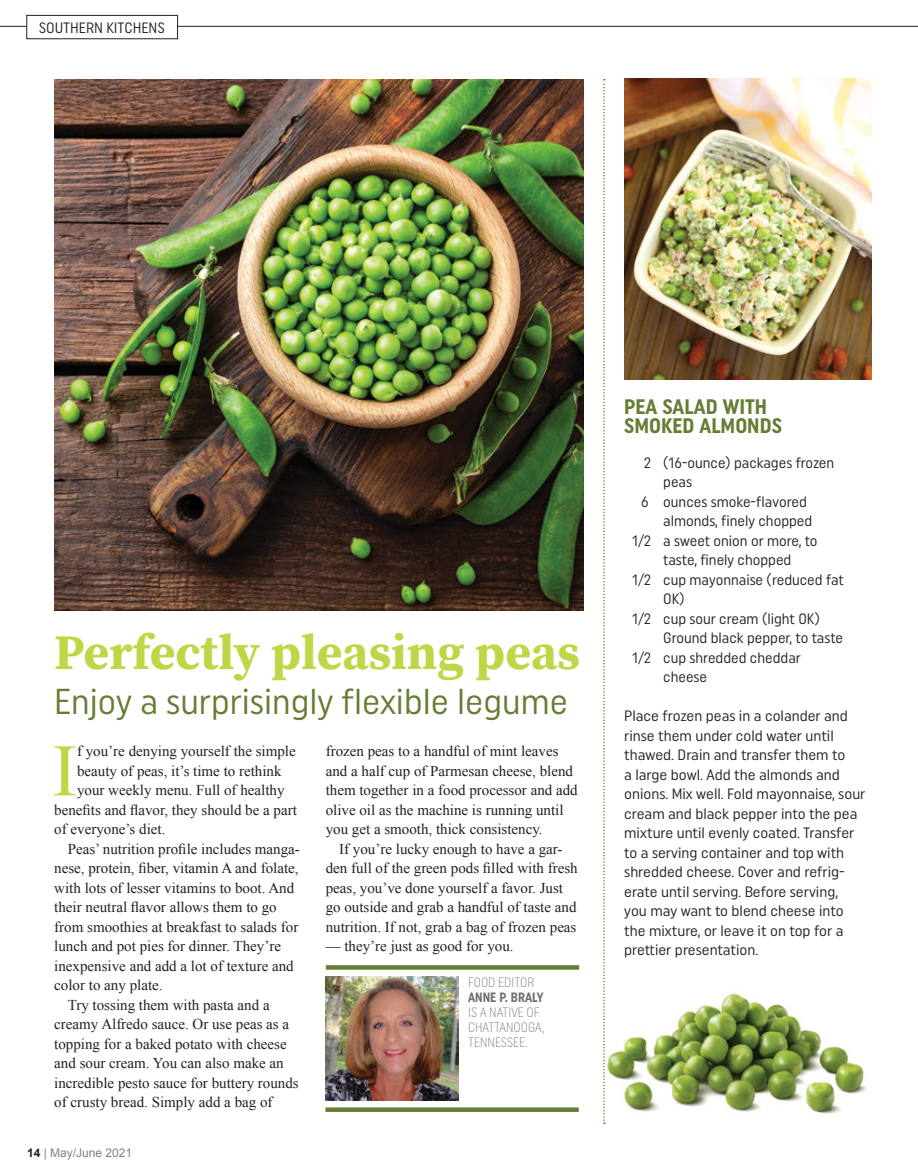
<style>
.page{position:relative;width:918px;height:1175px;background:#fff}
.page>*{position:absolute;margin:0;border:0;box-sizing:border-box;transform-origin:0 0}
.t1{font:73.95px "Times New Roman";color:#bed747}
.t2{font:700 49.5px "Source Serif Pro";color:#bed747}
.t3{font:36px "Uniform Condensed";color:#667d34}
.t4{font:700 21px/19.5px "Uniform Condensed";color:#667d34}
.t5{font:15px/19.5px "Times New Roman";color:#231f20}
.t6{font:15px/19.5px "Uniform Condensed";color:#231f20}
.t7{font:300 13.5px/15px "Uniform Condensed";color:#6d6e71;scale:.94 1}
.t8{font:700 13.5px "Uniform Condensed";color:#6d6e71;scale:.94 1}
.t9{font:12px "Arial";color:#808285}
.s1{font-weight:700;color:#231f20}
</style>
<div class="page">
<div style="left:26px;top:15px;width:152px;height:24px;border:1px solid #231f20"></div>
<svg style="left:0;top:26px;width:27px;height:1px"></svg>
<svg style="left:326px;top:965px;width:253px;height:4px"></svg>
<img style="left:326px;top:976px;width:133px;height:124px">
<svg style="left:325px;top:1107px;width:254px;height:4px"></svg>
<img style="left:607px;top:993px;width:260px;height:121px">
<svg style="left:603px;top:79px;width:2px;height:1045px"></svg>
<img style="left:624px;top:78px;width:248px;height:301px">
<img style="left:54px;top:80px;width:530px;height:530px">
<hr style="left:177px;top:26px;width:741px;height:1px;background:#231f20">
<p class="t6" style="left:39px;top:18px;width:128px">SOUTHERN KITCHENS</p>
<h2 class="t2" style="left:54px;top:618px;width:527px">Perfectly pleasing peas</h2>
<h3 class="t3" style="left:54px;top:679px;width:515px">Enjoy a surprisingly flexible legume</h3>
<h1 class="t1" style="left:52px;top:721px;width:26px">I</h1>
<p class="t5" style="left:77px;top:741px;width:220px">f you’re denying yourself the simple</p>
<p class="t5" style="left:326px;top:741px;width:254px">frozen peas to a handful of mint leaves and a half cup of Parmesan cheese, blend them together in a food processor and add olive oil as the machine is running until you get a smooth, thick consistency.</p>
<p class="t5" style="left:326px;top:838px;width:254px;text-indent:14px">If you’re lucky enough to have a gar&shy;den full of the green pods filled with fresh peas, you’ve done yourself a favor. Just go outside and grab a handful of taste and nutrition. If not, grab a bag of frozen peas</p>
<p class="t5" style="left:326px;top:936px;width:189px">— they’re just as good for you.</p>
<p class="t5" style="left:77px;top:761px;width:206px">beauty of peas, it’s time to rethink</p>
<p class="t5" style="left:77px;top:780px;width:209px">your weekly menu. Full of healthy</p>
<p class="t5" style="left:54px;top:800px;width:244px">benefits and flavor, they should be a part</p>
<p class="t5" style="left:54px;top:819px;width:113px">of everyone’s diet.</p>
<p class="t5" style="left:68px;top:839px;width:234px">Peas’ nutrition profile includes manga-</p>
<p class="t5" style="left:54px;top:858px;width:246px">nese, protein, fiber, vitamin A and folate,</p>
<p class="t5" style="left:54px;top:878px;width:241px">with lots of lesser vitamins to boot. And</p>
<p class="t5" style="left:54px;top:897px;width:224px">their neutral flavor allows them to go</p>
<p class="t5" style="left:54px;top:917px;width:246px">from smoothies at breakfast to salads for</p>
<p class="t5" style="left:54px;top:936px;width:228px">lunch and pot pies for dinner. They’re</p>
<p class="t5" style="left:54px;top:956px;width:241px">inexpensive and add a lot of texture and</p>
<p class="t5" style="left:54px;top:975px;width:110px">color to any plate.</p>
<p class="t5" style="left:68px;top:995px;width:203px">Try tossing them with pasta and a</p>
<p class="t5" style="left:54px;top:1014px;width:236px">creamy Alfredo sauce. Or use peas as a</p>
<p class="t5" style="left:54px;top:1034px;width:234px">topping for a baked potato with cheese</p>
<p class="t5" style="left:54px;top:1053px;width:231px">and sour cream. You can also make an</p>
<p class="t5" style="left:54px;top:1072px;width:246px">incredible pesto sauce for buttery rounds</p>
<p class="t5" style="left:54px;top:1092px;width:220px">of crusty bread. Simply add a bag of</p>
<p class="t7" style="left:468px;top:974px;width:72px">FOOD EDITOR</p>
<p class="t8" style="left:468px;top:989px;width:82px">ANNE P. BRALY</p>
<p class="t7" style="left:468px;top:1004px;width:83px">IS A NATIVE OF<br>CHATTANOOGA,<br>TENNESSEE.</p>
<p class="t9" style="left:27px;top:1144px;width:107px"><span class="s1">14</span> | May/June 2021</p>
<h3 class="t4" style="left:624px;top:396px;width:159px">PEA SALAD WITH<br>SMOKED ALMONDS</h3>
<p class="t6" style="left:644px;top:452px;width:192px">2 (16-ounce) packages frozen</p>
<p class="t6" style="left:663px;top:472px;width:30px">peas</p>
<p class="t6" style="left:641px;top:491px;width:167px">6 ounces smoke-flavored</p>
<p class="t6" style="left:663px;top:511px;width:151px">almonds, finely chopped</p>
<p class="t6" style="left:632px;top:530px;width:187px">1/2 a sweet onion or more, to</p>
<p class="t6" style="left:663px;top:550px;width:130px">taste, finely chopped</p>
<p class="t6" style="left:632px;top:569px;width:213px">1/2 cup mayonnaise (reduced fat</p>
<p class="t6" style="left:663px;top:589px;width:23px">OK)</p>
<p class="t6" style="left:632px;top:608px;width:189px">1/2 cup sour cream (light OK)</p>
<p class="t6" style="left:663px;top:628px;width:181px">Ground black pepper, to taste</p>
<p class="t6" style="left:632px;top:647px;width:170px">1/2 cup shredded cheddar</p>
<p class="t6" style="left:663px;top:667px;width:45px">cheese</p>
<p class="t6" style="left:624px;top:706px;width:243px">Place frozen peas in a colander and rinse them under cold water until thawed. Drain and transfer them to<br>a large bowl. Add the almonds and onions. Mix well. Fold mayonnaise, sour cream and black pepper into the pea mixture until evenly coated. Transfer to a serving container and top with shredded cheese. Cover and refrig&shy;erate until serving. Before serving,<br>you may want to blend cheese into the mixture, or leave it on top for a prettier presentation.</p>
</div>
